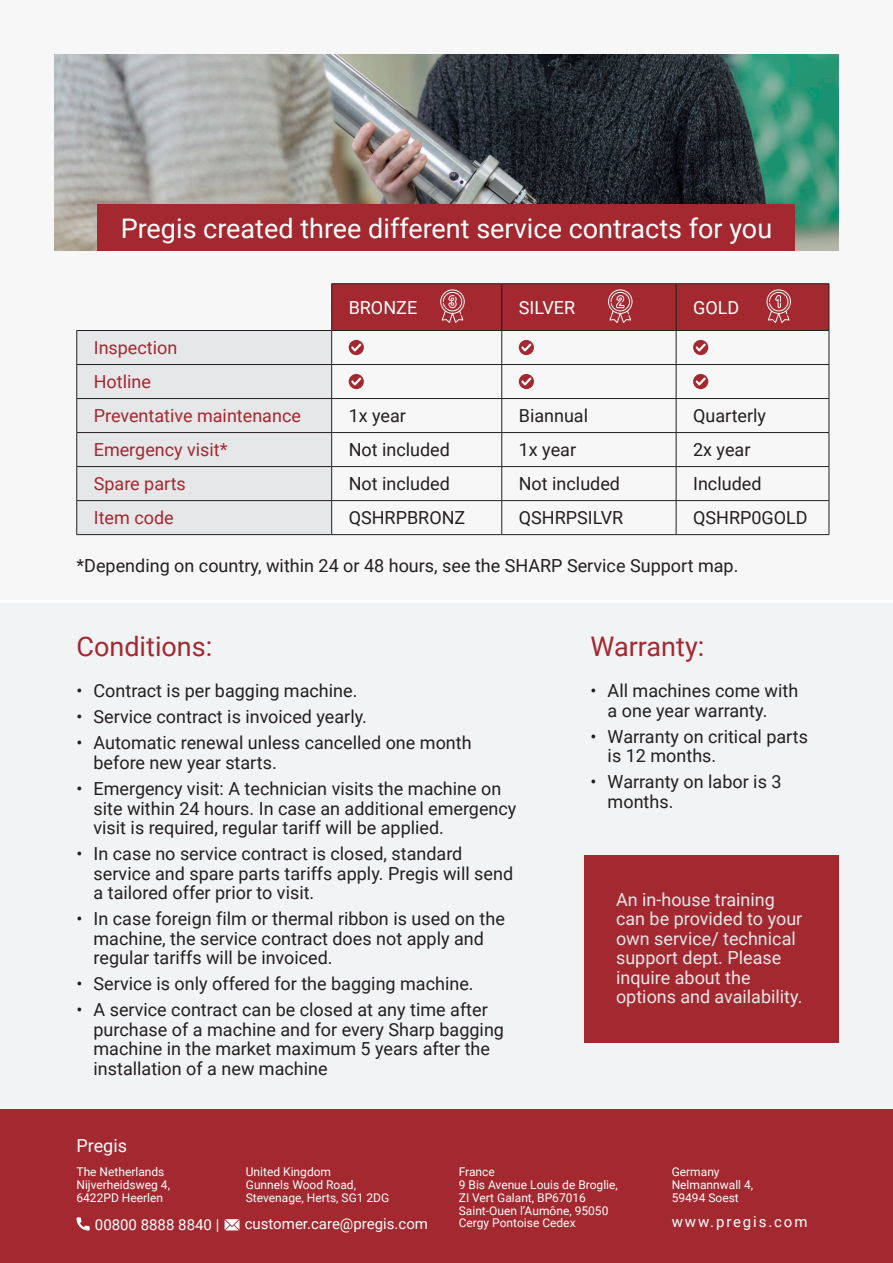
<style>
.page{position:relative;width:893px;height:1263px;background:#fff}
.page>*{position:absolute;margin:0;border:0;box-sizing:border-box;transform-origin:0 0}
.H4_black{font:27px "Roboto";color:#fff}
.H4_black-2{font:27px "Roboto";color:#a3282f}
.H4_black-3{font:18px/19.4px "Roboto";color:#231f20}
.H4_black-4{font:18px/19.5px "Roboto";color:#e6e7e9}
.t1{font:18px "Roboto";color:#a3282f}
.t2{font:18px "Roboto";color:#fff}
.t3{font:15px "Roboto";color:#fff}
.t4{font:15px "Roboto";letter-spacing:.125em;color:#fff}
.t5{font:12px/12.8px "Roboto";color:#fff}
</style>
<div class="page">
<div style="left:0;top:0;width:893px;height:599px;background:#f7f7f8"></div>
<img style="left:54px;top:54px;width:785px;height:197px">
<div style="left:98px;top:204px;width:697px;height:47px;background:#a3282f"></div>
<div style="left:0;top:603px;width:893px;height:549px;background:#f2f3f4"></div>
<div style="left:0;top:1110px;width:893px;height:153px;background:#a3282f"></div>
<svg style="left:76px;top:1217px;width:14px;height:13px"></svg>
<svg style="left:225px;top:1219px;width:14px;height:11px"></svg>
<div style="left:78px;top:331px;width:253px;height:203px;background:#e6e7e9"></div>
<hr style="left:331px;top:283px;width:171px;height:1px;background:#231f20">
<hr style="left:331px;top:284px;width:1px;height:46px;background:#231f20">
<hr style="left:502px;top:283px;width:174px;height:1px;background:#231f20">
<hr style="left:676px;top:283px;width:153px;height:1px;background:#231f20">
<hr style="left:829px;top:284px;width:1px;height:46px;background:#231f20">
<hr style="left:77px;top:330px;width:255px;height:1px;background:#231f20">
<hr style="left:77px;top:331px;width:1px;height:33px;background:#231f20">
<hr style="left:332px;top:330px;width:170px;height:1px;background:#231f20">
<hr style="left:331px;top:331px;width:1px;height:33px;background:#231f20">
<hr style="left:502px;top:330px;width:174px;height:1px;background:#231f20">
<hr style="left:501px;top:331px;width:1px;height:33px;background:#231f20">
<hr style="left:676px;top:330px;width:153px;height:1px;background:#231f20">
<hr style="left:676px;top:331px;width:1px;height:33px;background:#231f20">
<hr style="left:829px;top:331px;width:1px;height:33px;background:#231f20">
<hr style="left:77px;top:364px;width:255px;height:1px;background:#231f20">
<hr style="left:77px;top:365px;width:1px;height:33px;background:#231f20">
<hr style="left:332px;top:364px;width:170px;height:1px;background:#231f20">
<hr style="left:331px;top:365px;width:1px;height:33px;background:#231f20">
<hr style="left:502px;top:364px;width:174px;height:1px;background:#231f20">
<hr style="left:501px;top:365px;width:1px;height:33px;background:#231f20">
<hr style="left:676px;top:364px;width:153px;height:1px;background:#231f20">
<hr style="left:676px;top:365px;width:1px;height:33px;background:#231f20">
<hr style="left:829px;top:365px;width:1px;height:33px;background:#231f20">
<hr style="left:77px;top:398px;width:255px;height:1px;background:#231f20">
<hr style="left:77px;top:399px;width:1px;height:33px;background:#231f20">
<hr style="left:332px;top:398px;width:170px;height:1px;background:#231f20">
<hr style="left:331px;top:399px;width:1px;height:33px;background:#231f20">
<hr style="left:502px;top:398px;width:174px;height:1px;background:#231f20">
<hr style="left:501px;top:399px;width:1px;height:33px;background:#231f20">
<hr style="left:676px;top:398px;width:153px;height:1px;background:#231f20">
<hr style="left:676px;top:399px;width:1px;height:33px;background:#231f20">
<hr style="left:829px;top:399px;width:1px;height:33px;background:#231f20">
<hr style="left:77px;top:432px;width:255px;height:1px;background:#231f20">
<hr style="left:77px;top:433px;width:1px;height:33px;background:#231f20">
<hr style="left:332px;top:432px;width:170px;height:1px;background:#231f20">
<hr style="left:331px;top:433px;width:1px;height:33px;background:#231f20">
<hr style="left:502px;top:432px;width:174px;height:1px;background:#231f20">
<hr style="left:501px;top:433px;width:1px;height:33px;background:#231f20">
<hr style="left:676px;top:432px;width:153px;height:1px;background:#231f20">
<hr style="left:676px;top:433px;width:1px;height:33px;background:#231f20">
<hr style="left:829px;top:433px;width:1px;height:33px;background:#231f20">
<hr style="left:77px;top:466px;width:255px;height:1px;background:#231f20">
<hr style="left:77px;top:467px;width:1px;height:33px;background:#231f20">
<hr style="left:332px;top:466px;width:170px;height:1px;background:#231f20">
<hr style="left:331px;top:467px;width:1px;height:33px;background:#231f20">
<hr style="left:502px;top:466px;width:174px;height:1px;background:#231f20">
<hr style="left:501px;top:467px;width:1px;height:33px;background:#231f20">
<hr style="left:676px;top:466px;width:153px;height:1px;background:#231f20">
<hr style="left:676px;top:467px;width:1px;height:33px;background:#231f20">
<hr style="left:829px;top:467px;width:1px;height:33px;background:#231f20">
<hr style="left:77px;top:500px;width:255px;height:1px;background:#231f20">
<hr style="left:77px;top:501px;width:1px;height:33px;background:#231f20">
<hr style="left:332px;top:500px;width:170px;height:1px;background:#231f20">
<hr style="left:331px;top:501px;width:1px;height:33px;background:#231f20">
<hr style="left:502px;top:500px;width:174px;height:1px;background:#231f20">
<hr style="left:501px;top:501px;width:1px;height:33px;background:#231f20">
<hr style="left:676px;top:500px;width:153px;height:1px;background:#231f20">
<hr style="left:676px;top:501px;width:1px;height:33px;background:#231f20">
<hr style="left:829px;top:501px;width:1px;height:33px;background:#231f20">
<hr style="left:77px;top:534px;width:255px;height:1px;background:#231f20">
<hr style="left:332px;top:534px;width:170px;height:1px;background:#231f20">
<hr style="left:502px;top:534px;width:174px;height:1px;background:#231f20">
<hr style="left:676px;top:534px;width:153px;height:1px;background:#231f20">
<svg style="left:349px;top:340px;width:15px;height:15px"></svg>
<svg style="left:519px;top:340px;width:15px;height:15px"></svg>
<svg style="left:693px;top:340px;width:15px;height:15px"></svg>
<svg style="left:349px;top:374px;width:15px;height:15px"></svg>
<svg style="left:519px;top:374px;width:15px;height:15px"></svg>
<svg style="left:693px;top:374px;width:15px;height:15px"></svg>
<svg style="left:332px;top:284px;width:497px;height:46px;background:#a42d34"></svg>
<div style="left:584px;top:855px;width:255px;height:188px;background:#a3282f"></div>
<p class="H4_black" style="left:121px;top:209px;width:653px">Pregis created three different service contracts for you</p>
<p class="t2" style="left:349px;top:295px;width:70px">BRONZE</p>
<p class="t2" style="left:519px;top:295px;width:58px">SILVER</p>
<p class="t2" style="left:693px;top:295px;width:48px">GOLD</p>
<p class="t1" style="left:94px;top:335px;width:85px">Inspection</p>
<p class="t1" style="left:94px;top:369px;width:59px">Hotline</p>
<p class="t1" style="left:94px;top:403px;width:209px">Preventative maintenance</p>
<p class="H4_black-3" style="left:349px;top:406px;width:59px">1x year</p>
<p class="H4_black-3" style="left:519px;top:406px;width:71px">Biannual</p>
<p class="H4_black-3" style="left:693px;top:406px;width:75px">Quarterly</p>
<p class="t1" style="left:94px;top:437px;width:135px">Emergency visit*</p>
<p class="H4_black-3" style="left:349px;top:440px;width:103px">Not included</p>
<p class="H4_black-3" style="left:519px;top:440px;width:59px">1x year</p>
<p class="H4_black-3" style="left:693px;top:440px;width:59px">2x year</p>
<p class="t1" style="left:94px;top:471px;width:94px">Spare parts</p>
<p class="H4_black-3" style="left:349px;top:474px;width:103px">Not included</p>
<p class="H4_black-3" style="left:519px;top:474px;width:103px">Not included</p>
<p class="H4_black-3" style="left:693px;top:474px;width:70px">Included</p>
<p class="t1" style="left:94px;top:505px;width:81px">Item code</p>
<p class="H4_black-3" style="left:349px;top:508px;width:118px">QSHRPBRONZ</p>
<p class="H4_black-3" style="left:519px;top:508px;width:106px">QSHRPSILVR</p>
<p class="H4_black-3" style="left:693px;top:508px;width:116px">QSHRP0GOLD</p>
<p class="H4_black-3" style="left:77px;top:555px;width:663px">*Depending on country, within 24 or 48 hours, see the SHARP Service Support map.</p>
<p class="H4_black-2" style="left:77px;top:628px;width:137px">Conditions:</p>
<p class="H4_black-3" style="left:77px;top:680px;width:282px">• Contract is per bagging machine.</p>
<p class="H4_black-3" style="left:77px;top:706px;width:292px">• Service contract is invoiced yearly.</p>
<p class="H4_black-3" style="left:94px;top:733px;width:380px;text-indent:-17px">• Automatic renewal unless cancelled one month before new year starts.</p>
<p class="H4_black-3" style="left:94px;top:778px;width:424px;text-indent:-17px">• Emergency visit: A technician visits the machine on site within 24 hours. In case an additional emergency visit is required, regular tariff will be applied.</p>
<p class="H4_black-3" style="left:94px;top:843px;width:421px;text-indent:-17px">• In case no service contract is closed, standard service and spare parts tariffs apply. Pregis will send a tailored offer prior to visit.</p>
<p class="H4_black-3" style="left:94px;top:908px;width:413px;text-indent:-17px">• In case foreign film or thermal ribbon is used on the machine, the service contract does not apply and regular tariffs will be invoiced.</p>
<p class="H4_black-3" style="left:77px;top:973px;width:399px">• Service is only offered for the bagging machine.</p>
<p class="H4_black-3" style="left:94px;top:999px;width:412px;text-indent:-17px">• A service contract can be closed at any time after purchase of a machine and for every Sharp bagging machine in the market maximum 5 years after the installation of a new machine</p>
<p class="t2" style="left:76px;top:1132px;width:52px">Pregis</p>
<p class="H4_black-2" style="left:591px;top:628px;width:115px">Warranty:</p>
<p class="H4_black-3" style="left:608px;top:680px;width:192px;text-indent:-17px">• All machines come with a one year warranty.</p>
<p class="H4_black-3" style="left:608px;top:726px;width:202px;text-indent:-17px">• Warranty on critical parts is 12 months.</p>
<p class="H4_black-3" style="left:608px;top:771px;width:175px;text-indent:-17px">• Warranty on labor is 3 months.</p>
<p class="H4_black-4" style="left:616px;top:889px;width:188px">An in-house training can be provided to your own service/ technical support dept. Please inquire about the options and availability.</p>
<p class="t5" style="left:76px;top:1165px;width:90px">The Netherlands</p>
<p class="t5" style="left:76px;top:1178px;width:95px">Nijverheidsweg 4,<br>6422PD Heerlen</p>
<p class="t5" style="left:246px;top:1165px;width:87px">United Kingdom</p>
<p class="t5" style="left:246px;top:1178px;width:112px">Gunnels Wood Road,</p>
<p class="t5" style="left:246px;top:1191px;width:145px">Stevenage, Herts, SG1 2DG</p>
<p class="t5" style="left:672px;top:1165px;width:49px">Germany</p>
<p class="t5" style="left:672px;top:1178px;width:83px">Nelmannwall 4,</p>
<p class="t5" style="left:672px;top:1191px;width:69px">59494 Soest</p>
<p class="t5" style="left:459px;top:1165px;width:38px">France</p>
<p class="t5" style="left:459px;top:1178px;width:161px">9 Bis Avenue Louis de Broglie,<br>ZI Vert Galant, BP67016</p>
<p class="t5" style="left:459px;top:1203px;width:151px">Saint-Ouen l’Aumône, 95050<br>Cergy Pontoise Cedex</p>
<p class="t3" style="left:95px;top:1214px;width:126px">00800 8888 8840 |</p>
<p class="t3" style="left:245px;top:1213px;width:185px">customer.care@pregis.com</p>
<p class="t4" style="left:672px;top:1211px;width:137px">www.pregis.com</p>
</div>
